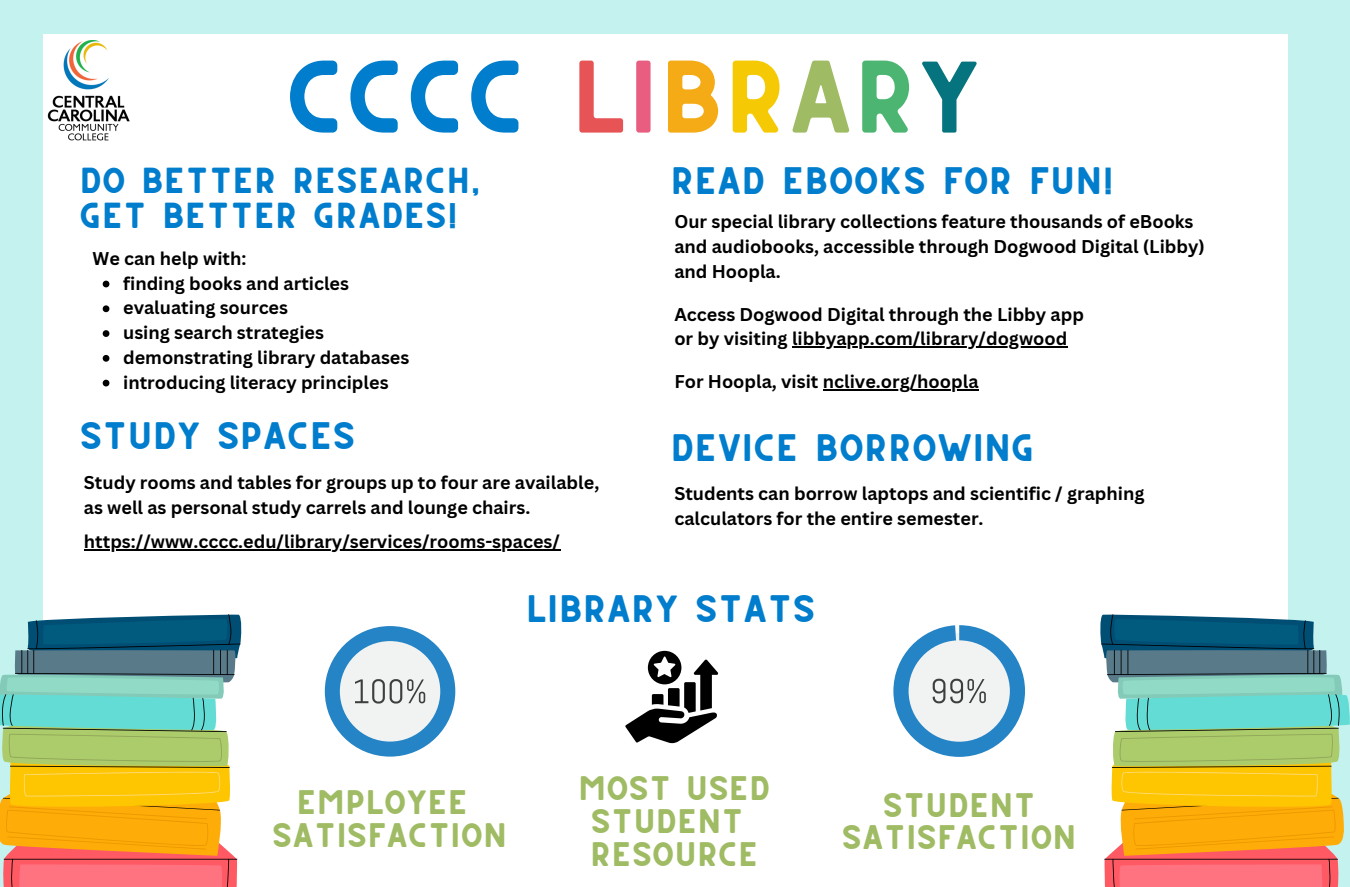
<style>
.page{position:relative;width:1350px;height:887px;background:#fff}
.page>*{position:absolute;margin:0;border:0;box-sizing:border-box;transform-origin:0 0}
.t1{font:72.45px "CS Gordon Rounded";color:#007dcc}
.t2{font:27px "CS Gordon Rounded";color:#007dcc}
.t3{font:25.5px/34.8px "CS Gordon Rounded";color:#007dcc}
.t4{font:24px/32.7px "CS Gordon Rounded";color:#9fbb63}
.t5{font:700 18px/24.8px "Canva Sans";color:#000}
.s1{color:#e65456}
.s2{color:#e95e80}
.s3{color:#f4ab15}
.s4{color:#f5ca04}
.s5{color:#9fbb63}
.s6{color:#4cb571}
.s7{color:#06747e}
</style>
<div class="page">
<div style="left:0;top:0;width:1350px;height:886px;background:#c3f2ef"></div>
<div style="left:43px;top:35px;width:1244px;height:851px;background:#fff"></div>
<svg style="left:0;top:614px;width:241px;height:272px;background:#aca86f"></svg>
<svg style="left:1100px;top:614px;width:250px;height:272px;background:#adab73"></svg>
<svg style="left:325px;top:626px;width:130px;height:130px"></svg>
<svg style="left:625px;top:650px;width:94px;height:93px"></svg>
<svg style="left:893px;top:625px;width:132px;height:131px"></svg>
<img style="left:47px;top:40px;width:83px;height:101px">
<svg style="left:103px;top:280px;width:6px;height:7px"></svg>
<svg style="left:103px;top:305px;width:6px;height:7px"></svg>
<svg style="left:103px;top:330px;width:6px;height:7px"></svg>
<svg style="left:103px;top:355px;width:6px;height:6px"></svg>
<svg style="left:103px;top:379px;width:6px;height:7px"></svg>
<hr style="left:792px;top:346px;width:276px;height:1px;background:#000">
<hr style="left:823px;top:389px;width:156px;height:1px;background:#000">
<hr style="left:84px;top:549px;width:476px;height:1px;background:#000">
<h2 class="t1" style="left:286px;top:65px;width:697px">CCCC <span class="s1">L</span><span class="s2">I</span><span class="s3">B</span><span class="s4">R</span><span class="s5">A</span><span class="s6">R</span><span class="s7">Y</span></h2>
<h4 class="t3" style="left:79px;top:166px;width:403px">DO BETTER RESEARCH,<br>GET BETTER GRADES!</h4>
<h4 class="t2" style="left:670px;top:168px;width:445px">READ EBOOKS FOR FUN!</h4>
<h2 class="t5" style="left:674px;top:209px;width:532px">Our special library collections feature thousands of eBooks and audiobooks, accessible through Dogwood Digital (Libby) and Hoopla.</h2>
<h4 class="t5" style="left:674px;top:301px;width:411px">Access Dogwood Digital through the Libby app or by visiting libbyapp.com/library/dogwood</h4>
<h4 class="t5" style="left:674px;top:369px;width:306px">For Hoopla, visit nclive.org/hoopla</h4>
<h4 class="t5" style="left:93px;top:245px;width:155px">We can help with:</h4>
<p class="t5" style="left:123px;top:270px;width:227px">finding books and articles</p>
<p class="t5" style="left:123px;top:295px;width:166px">evaluating sources</p>
<p class="t5" style="left:123px;top:320px;width:202px">using search strategies</p>
<p class="t5" style="left:123px;top:344px;width:288px">demonstrating library databases</p>
<p class="t5" style="left:123px;top:369px;width:267px">introducing literacy principles</p>
<h4 class="t2" style="left:79px;top:424px;width:278px">STUDY SPACES</h4>
<p class="t5" style="left:84px;top:469px;width:517px">Study rooms and tables for groups up to four are available, as well as personal study carrels and lounge chairs.</p>
<h2 class="t5" style="left:84px;top:529px;width:478px">https://www.cccc.edu/library/services/rooms-spaces/</h2>
<h2 class="t2" style="left:670px;top:436px;width:366px">DEVICE BORROWING</h2>
<h2 class="t5" style="left:674px;top:481px;width:472px">Students can borrow laptops and scientific / graphing calculators for the entire semester.</h2>
<h3 class="t2" style="left:526px;top:596px;width:291px">LIBRARY STATS</h3>
<h1 class="t4" style="left:272px;top:789px;width:237px;text-indent:25px">EMPLOYEE<br>SATISFACTION</h1>
<p class="t4" style="left:590px;top:775px;width:182px;text-indent:-12px">MOST USED<br>STUDENT<br>RESOURCE</p>
<p class="t4" style="left:842px;top:792px;width:237px;text-align:center">STUDENT<br>SATISFACTION</p>
</div>
